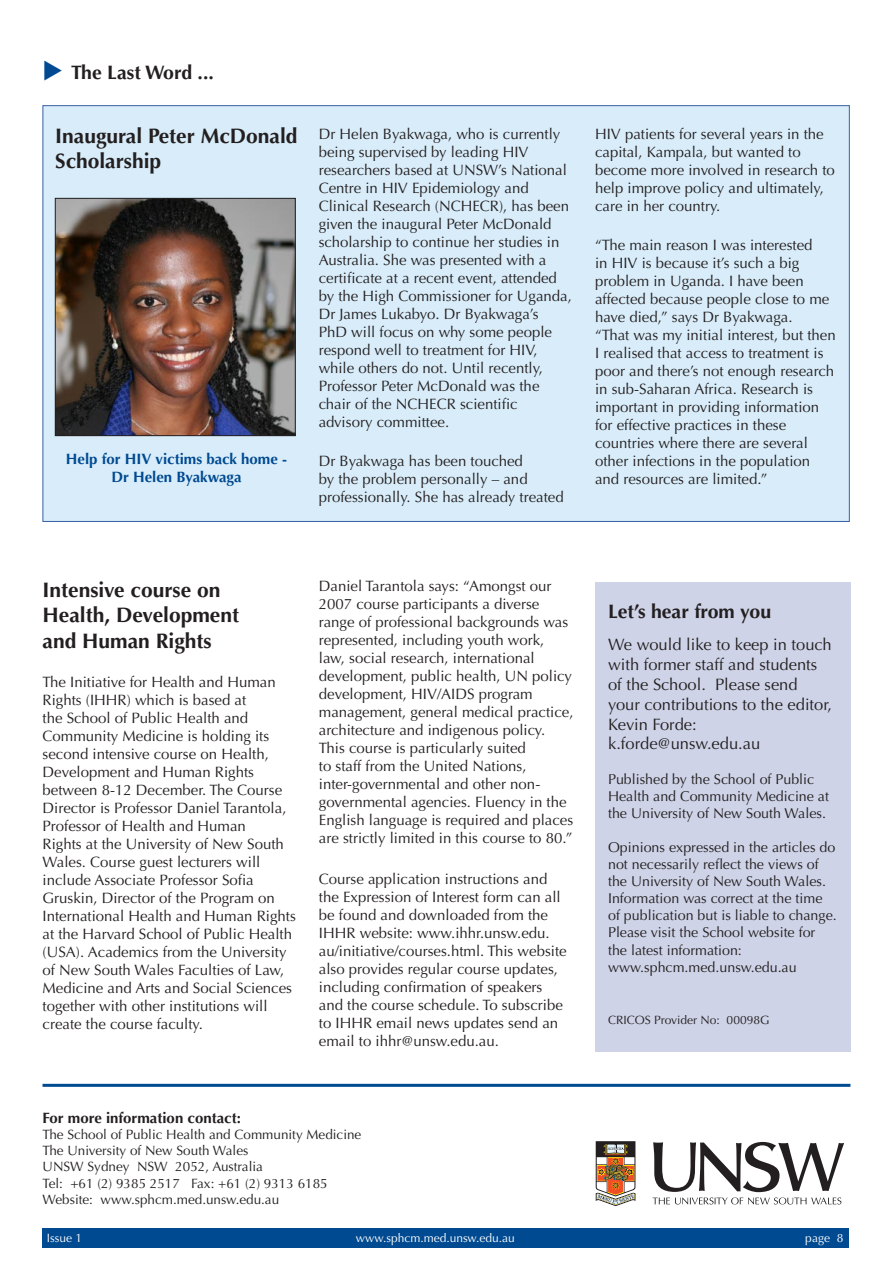
<style>
.page{position:relative;width:893px;height:1263px;background:#fff}
.page>*{position:absolute;margin:0;border:0;box-sizing:border-box;transform-origin:0 0}
.t1{font:700 21px/25.2px "Optima LT Std";color:#231f20}
.t2{font:700 19.5px "Optima LT Std";color:#231f20}
.t3{font:16.5px/19.8px "Optima LT Std";color:#231f20}
.t4{font:15px/18px "Optima LT Std";color:#231f20}
.t5{font:700 15px/18px "Optima LT Std";color:#004a91;text-align:center}
.t6{font:700 15px "Optima LT Std";color:#231f20}
.t7{font:14.25px/17.1px "Optima LT Std";color:#231f20}
.t8{font:13.5px/16.2px "Optima LT Std";color:#231f20}
.t9{font:12px "Optima LT Std";color:#fff}
.t10{font:12px "Optima LT Std";color:#231f20}
.s1{color:#004a91}
</style>
<div class="page">
<div style="left:43px;top:1228px;width:806px;height:20px;background:#004a91"></div>
<div style="left:43px;top:105px;width:807px;height:417px;background:#d8ecf9;border:1px solid #3861a1"></div>
<div style="left:595px;top:582px;width:255px;height:469px;background:#ced3e7"></div>
<hr style="left:43px;top:1084px;width:807px;height:3px;background:#004a91">
<svg style="left:652px;top:1142px;width:192px;height:62px"></svg>
<svg style="left:596px;top:1141px;width:39px;height:65px"></svg>
<img style="left:57px;top:200px;width:237px;height:234px">
<div style="left:55px;top:198px;width:241px;height:238px;border:1px solid #231f20"></div>
<h2 class="t2" style="left:43px;top:61px;width:173px"><span class="s1">◆</span> The Last Word ...</h2>
<h1 class="t1" style="left:55px;top:124px;width:244px">Inaugural Peter McDonald<br>Scholarship</h1>
<p class="t5" style="left:66px;top:450px;width:223px">Help for HIV victims back home -<br>Dr Helen Byakwaga</p>
<p class="t4" style="left:319px;top:125px;width:255px">Dr Helen Byakwaga, who is currently being supervised by leading HIV researchers based at UNSW’s National Centre in HIV Epidemiology and Clinical Research (NCHECR), has been given the inaugural Peter McDonald scholarship to continue her studies in Australia. She was presented with a certificate at a recent event, attended by the High Commissioner for Uganda, Dr James Lukabyo. Dr Byakwaga’s<br>PhD will focus on why some people respond well to treatment for HIV, while others do not. Until recently, Professor Peter McDonald was the chair of the NCHECR scientific advisory committee.</p>
<p class="t4" style="left:319px;top:452px;width:247px">Dr Byakwaga has been touched<br>by the problem personally – and professionally. She has already treated</p>
<p class="t4" style="left:595px;top:125px;width:241px">HIV patients for several years in the capital, Kampala, but wanted to become more involved in research to help improve policy and ultimately, care in her country.</p>
<p class="t4" style="left:595px;top:236px;width:242px">“The main reason I was interested<br>in HIV is because it’s such a big problem in Uganda. I have been affected because people close to me have died,” says Dr Byakwaga.<br>“That was my initial interest, but then I realised that access to treatment is poor and there’s not enough research in sub-Saharan Africa. Research is important in providing information for effective practices in these countries where there are several other infections in the population and resources are limited.”</p>
<h1 class="t1" style="left:43px;top:578px;width:198px">Intensive course on<br>Health, Development and Human Rights</h1>
<p class="t4" style="left:43px;top:673px;width:255px">The Initiative for Health and Human Rights (IHHR) which is based at<br>the School of Public Health and Community Medicine is holding its second intensive course on Health, Development and Human Rights between 8-12 December. The Course Director is Professor Daniel Tarantola, Professor of Health and Human<br>Rights at the University of New South Wales. Course guest lecturers will include Associate Professor Sofia Gruskin, Director of the Program on International Health and Human Rights at the Harvard School of Public Health (USA). Academics from the University of New South Wales Faculties of Law, Medicine and Arts and Social Sciences together with other institutions will create the course faculty.</p>
<p class="t4" style="left:319px;top:577px;width:256px">Daniel Tarantola says: “Amongst our 2007 course participants a diverse range of professional backgrounds was represented, including youth work, law, social research, international development, public health, UN policy development, HIV/AIDS program management, general medical practice, architecture and indigenous policy.<br>This course is particularly suited<br>to staff from the United Nations, inter-governmental and other non&shy;governmental agencies. Fluency in the English language is required and places are strictly limited in this course to 80.”</p>
<p class="t4" style="left:319px;top:870px;width:249px">Course application instructions and the Expression of Interest form can all be found and downloaded from the IHHR website: www.ihhr.unsw.edu. au/initiative/courses.html. This website also provides regular course updates, including confirmation of speakers and the course schedule. To subscribe to IHHR email news updates send an email to ihhr@unsw.edu.au.</p>
<p class="t6" style="left:43px;top:1109px;width:200px">For more information contact:</p>
<p class="t8" style="left:43px;top:1126px;width:320px">The School of Public Health and Community Medicine The University of New South Wales<br>UNSW Sydney NSW 2052, Australia<br>Tel: +61 (2) 9385 2517 Fax: +61 (2) 9313 6185<br>Website: www.sphcm.med.unsw.edu.au</p>
<h2 class="t2" style="left:608px;top:600px;width:165px">Let’s hear from you</h2>
<p class="t3" style="left:608px;top:635px;width:226px">We would like to keep in touch with former staff and students of the School. Please send your contributions to the editor,<br>Kevin Forde: k.forde@unsw.edu.au</p>
<p class="t7" style="left:608px;top:770px;width:222px">Published by the School of Public<br>Health and Community Medicine at the University of New South Wales.</p>
<p class="t7" style="left:608px;top:839px;width:230px">Opinions expressed in the articles do not necessarily reflect the views of the University of New South Wales.<br>Information was correct at the time of publication but is liable to change.<br>Please visit the School website for the latest information: www.sphcm.med.unsw.edu.au</p>
<p class="t10" style="left:608px;top:1013px;width:163px">CRICOS Provider No: 00098G</p>
<p class="t9" style="left:47px;top:1230px;width:37px">Issue 1</p>
<p class="t9" style="left:356px;top:1230px;width:160px">www.sphcm.med.unsw.edu.au</p>
<p class="t9" style="left:805px;top:1230px;width:40px">page 8</p>
</div>
